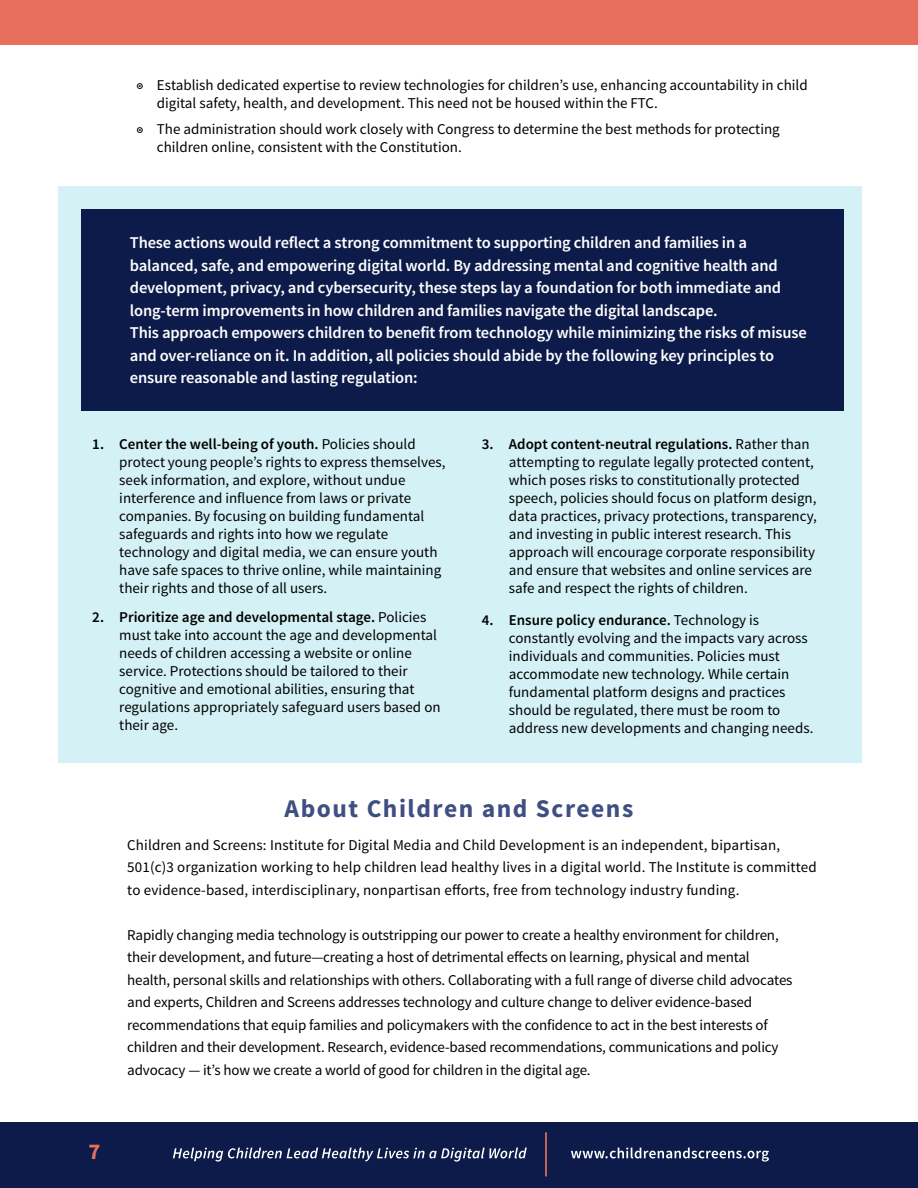
<style>
.page{position:relative;width:918px;height:1188px;background:#fff}
.page>*{position:absolute;margin:0;border:0;box-sizing:border-box;transform-origin:0 0}
.t1{font:700 25.5px "Source Sans Pro";letter-spacing:.06em;color:#404f81}
.t2{font:700 22.5px "Source Sans Pro";color:#e86e5e}
.t3{font:600 16.5px/22.5px "Source Sans Pro";letter-spacing:-.01em;color:#fff}
.t4{font:15px/18px "Source Sans Pro";color:#000}
.s1{font-weight:600}
</style>
<div class="page">
<div style="left:0;top:1122px;width:918px;height:66px;background:#0d1b4a"></div>
<svg style="left:173px;top:1148px;width:354px;height:14px"></svg>
<svg style="left:571px;top:1148px;width:198px;height:14px"></svg>
<hr style="left:545px;top:1132px;width:2px;height:44px;background:#e86e5e">
<div style="left:0;top:0;width:918px;height:44px;background:#e86e5e"></div>
<div style="left:59px;top:186px;width:803px;height:576px;background:#d4f1f5"></div>
<div style="left:82px;top:209px;width:762px;height:201px;background:#0d1b4a"></div>
<p class="t4" style="left:157px;top:76px;width:652px;text-indent:-20px"><span class="s1">◉</span> Establish dedicated expertise to review technologies for children’s use, enhancing accountability in child digital safety, health, and development. This need not be housed within the FTC.</p>
<p class="t4" style="left:157px;top:120px;width:624px;text-indent:-20px"><span class="s1">◉</span> The administration should work closely with Congress to determine the best methods for protecting children online, consistent with the Constitution.</p>
<p class="t3" style="left:130px;top:232px;width:678px">These actions would reflect a strong commitment to supporting children and families in a balanced, safe, and empowering digital world. By addressing mental and cognitive health and development, privacy, and cybersecurity, these steps lay a foundation for both immediate and long-term improvements in how children and families navigate the digital landscape.<br>This approach empowers children to benefit from technology while minimizing the risks of misuse and over-reliance on it. In addition, all policies should abide by the following key principles to ensure reasonable and lasting regulation:</p>
<p class="t4" style="left:119px;top:435px;width:328px;text-indent:-27px"><span class="s1">1. Center the well-being of youth.</span> Policies should protect young people’s rights to express themselves, seek information, and explore, without undue interference and influence from laws or private companies. By focusing on building fundamental safeguards and rights into how we regulate technology and digital media, we can ensure youth have safe spaces to thrive online, while maintaining their rights and those of all users.</p>
<p class="t4" style="left:119px;top:608px;width:323px;text-indent:-27px"><span class="s1">2. Prioritize age and developmental stage.</span> Policies must take into account the age and developmental needs of children accessing a website or online service. Protections should be tailored to their cognitive and emotional abilities, ensuring that regulations appropriately safeguard users based on their age.</p>
<p class="t4" style="left:509px;top:435px;width:310px;text-indent:-27px"><span class="s1">3. Adopt content-neutral regulations.</span> Rather than attempting to regulate legally protected content, which poses risks to constitutionally protected speech, policies should focus on platform design, data practices, privacy protections, transparency, and investing in public interest research. This approach will encourage corporate responsibility and ensure that websites and online services are safe and respect the rights of children.</p>
<p class="t4" style="left:509px;top:611px;width:306px;text-indent:-27px"><span class="s1">4. Ensure policy endurance.</span> Technology is constantly evolving and the impacts vary across individuals and communities. Policies must accommodate new technology. While certain fundamental platform designs and practices should be regulated, there must be room to address new developments and changing needs.</p>
<h2 class="t2" style="left:89px;top:1137px;width:13px">7</h2>
<h1 class="t1" style="left:285px;top:792px;width:350px">About Children and Screens</h1>
<p class="t4" style="left:127px;top:834px;width:691px;line-height:22.5px">Children and Screens: Institute for Digital Media and Child Development is an independent, bipartisan,<br>501(c)3 organization working to help children lead healthy lives in a digital world. The Institute is committed to evidence-based, interdisciplinary, nonpartisan efforts, free from technology industry funding.</p>
<p class="t4" style="left:127px;top:924px;width:667px;line-height:22.5px">Rapidly changing media technology is outstripping our power to create a healthy environment for children, their development, and future—creating a host of detrimental effects on learning, physical and mental health, personal skills and relationships with others. Collaborating with a full range of diverse child advocates and experts, Children and Screens addresses technology and culture change to deliver evidence-based recommendations that equip families and policymakers with the confidence to act in the best interests of children and their development. Research, evidence-based recommendations, communications and policy advocacy — it’s how we create a world of good for children in the digital age.</p>
</div>
